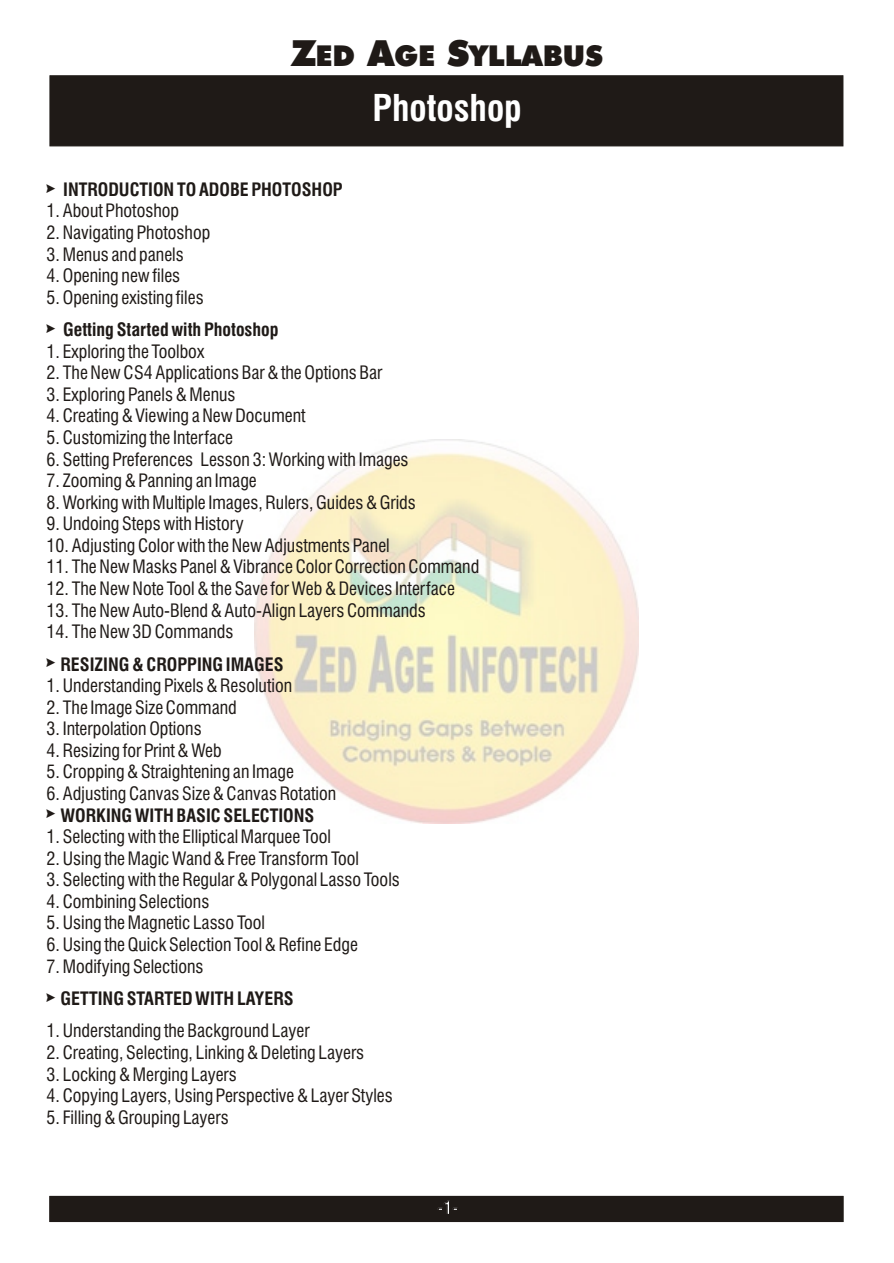
<style>
.page{position:relative;width:894px;height:1263px;background:#fff}
.page>*{position:absolute;margin:0;border:0;box-sizing:border-box;transform-origin:0 0}
.t1{font:700 36px "Swis 721 Cn BT";color:#fff}
.t2{font:28.8px "Futura X Blk BT";color:#1f1a17}
.t3{font:18px "Swis 721 Cn BT";color:#1f1a17}
.t4{font:700 18px "Swis 721 Cn BT";color:#1f1a17}
.t5{font:700 18px "Swis 721 Cn BT";color:#fff}
.s1{font-size:36px}
</style>
<div class="page">
<img style="left:254px;top:440px;width:384px;height:384px">
<div style="left:50px;top:76px;width:793px;height:70px;background:#1f1a17"></div>
<div style="left:50px;top:1196px;width:793px;height:26px;background:#1f1a17"></div>
<h2 class="t2" style="left:291px;top:44px;width:313px"><span class="s1">Z</span>ED <span class="s1">A</span>GE <span class="s1">S</span>YLLABUS</h2>
<h1 class="t1" style="left:372px;top:94px;width:151px">Photoshop</h1>
<p class="t4" style="left:63px;top:182px;width:281px">INTRODUCTION TO ADOBE PHOTOSHOP</p>
<p class="t3" style="left:47px;top:204px;width:134px">1. About Photoshop</p>
<p class="t3" style="left:47px;top:225px;width:165px">2. Navigating Photoshop</p>
<p class="t3" style="left:47px;top:247px;width:139px">3. Menus and panels</p>
<p class="t3" style="left:47px;top:268px;width:135px">4. Opening new files</p>
<p class="t3" style="left:47px;top:290px;width:159px">5. Opening existing files</p>
<p class="t4" style="left:63px;top:322px;width:217px">Getting Started with Photoshop</p>
<p class="t3" style="left:47px;top:344px;width:159px">1. Exploring the Toolbox</p>
<p class="t3" style="left:47px;top:366px;width:337px">2. The New CS4 Applications Bar &amp; the Options Bar</p>
<p class="t3" style="left:47px;top:387px;width:190px">3. Exploring Panels &amp; Menus</p>
<p class="t3" style="left:47px;top:409px;width:260px">4. Creating &amp; Viewing a New Document</p>
<p class="t3" style="left:47px;top:430px;width:188px">5. Customizing the Interface</p>
<p class="t3" style="left:47px;top:452px;width:363px">6. Setting Preferences Lesson 3: Working with Images</p>
<p class="t3" style="left:47px;top:473px;width:212px">7. Zooming &amp; Panning an Image</p>
<p class="t3" style="left:47px;top:495px;width:371px">8. Working with Multiple Images, Rulers, Guides &amp; Grids</p>
<p class="t3" style="left:47px;top:517px;width:199px">9. Undoing Steps with History</p>
<p class="t3" style="left:47px;top:538px;width:345px">10. Adjusting Color with the New Adjustments Panel</p>
<p class="t3" style="left:47px;top:560px;width:434px">11. The New Masks Panel &amp; Vibrance Color Correction Command</p>
<p class="t3" style="left:47px;top:581px;width:410px">12. The New Note Tool &amp; the Save for Web &amp; Devices Interface</p>
<p class="t3" style="left:47px;top:603px;width:381px">13. The New Auto-Blend &amp; Auto-Align Layers Commands</p>
<p class="t3" style="left:47px;top:624px;width:188px">14. The New 3D Commands</p>
<p class="t4" style="left:61px;top:657px;width:224px">RESIZING &amp; CROPPING IMAGES</p>
<p class="t3" style="left:47px;top:678px;width:247px">1. Understanding Pixels &amp; Resolution</p>
<p class="t3" style="left:47px;top:700px;width:192px">2. The Image Size Command</p>
<p class="t3" style="left:47px;top:722px;width:157px">3. Interpolation Options</p>
<p class="t3" style="left:47px;top:743px;width:177px">4. Resizing for Print &amp; Web</p>
<p class="t3" style="left:47px;top:765px;width:249px">5. Cropping &amp; Straightening an Image</p>
<p class="t3" style="left:47px;top:786px;width:291px">6. Adjusting Canvas Size &amp; Canvas Rotation</p>
<p class="t4" style="left:61px;top:808px;width:255px">WORKING WITH BASIC SELECTIONS</p>
<p class="t3" style="left:47px;top:829px;width:286px">1. Selecting with the Elliptical Marquee Tool</p>
<p class="t3" style="left:47px;top:851px;width:314px">2. Using the Magic Wand &amp; Free Transform Tool</p>
<p class="t3" style="left:47px;top:873px;width:355px">3. Selecting with the Regular &amp; Polygonal Lasso Tools</p>
<p class="t3" style="left:47px;top:894px;width:164px">4. Combining Selections</p>
<p class="t3" style="left:47px;top:916px;width:220px">5. Using the Magnetic Lasso Tool</p>
<p class="t3" style="left:47px;top:937px;width:313px">6. Using the Quick Selection Tool &amp; Refine Edge</p>
<p class="t3" style="left:47px;top:959px;width:158px">7. Modifying Selections</p>
<p class="t4" style="left:61px;top:991px;width:235px">GETTING STARTED WITH LAYERS</p>
<p class="t3" style="left:47px;top:1024px;width:264px">1. Understanding the Background Layer</p>
<p class="t3" style="left:47px;top:1045px;width:319px">2. Creating, Selecting, Linking &amp; Deleting Layers</p>
<p class="t3" style="left:47px;top:1067px;width:192px">3. Locking &amp; Merging Layers</p>
<p class="t3" style="left:47px;top:1088px;width:348px">4. Copying Layers, Using Perspective &amp; Layer Styles</p>
<p class="t3" style="left:47px;top:1110px;width:184px">5. Filling &amp; Grouping Layers</p>
<p class="t5" style="left:437px;top:1201px;width:22px">-1-</p>
</div>
